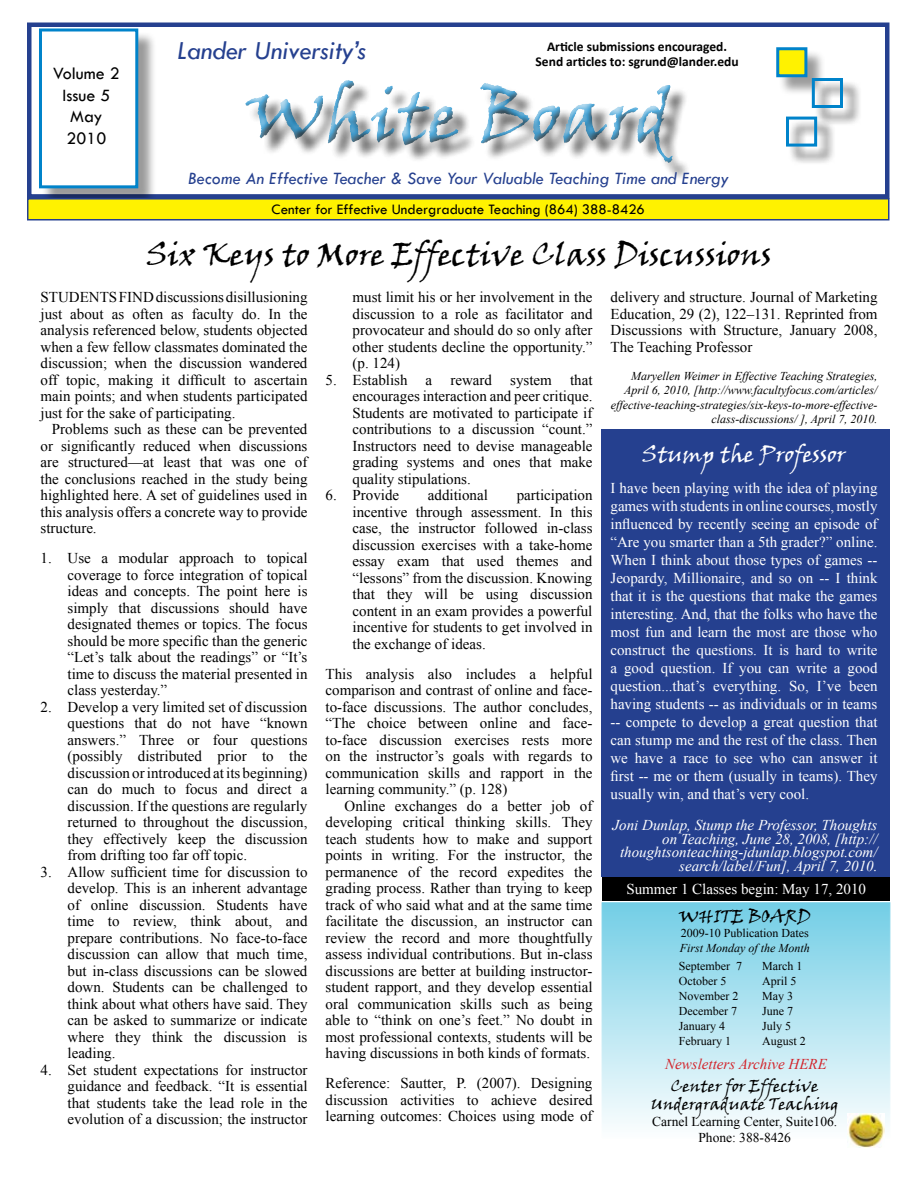
<style>
.page{position:relative;width:918px;height:1188px;background:#fff}
.page>*{position:absolute;margin:0;border:0;box-sizing:border-box;transform-origin:0 0}
.t1{font:31.5px "Viner Hand ITC";color:#000}
.t2{font:italic 27px "Tw Cen";color:#25408f}
.t3{font:22.5px "Viner Hand ITC";color:#fff}
.t4{font:italic 18px "Tw Cen";color:#25408f}
.t5{font:18px/21.6px "Tw Cen";color:#000;text-align:center}
.t6{font:18px "Viner Hand ITC";color:#000}
.t7{font:16.5px/18px "Viner Hand ITC";color:#000;text-align:center}
.t8{font:15px/16.5px "Times New Roman";color:#000;text-align:justify}
.t9{font:15px/18px "Times New Roman";color:#fff;text-align:justify}
.t10{font:italic 15px/13.5px "Times New Roman";color:#fff;text-align:right}
.t11{font:15px "Tw Cen";color:#000}
.t12{font:italic 15px "Times New Roman";color:#d2232a}
.t13{font:700 13.5px/15px "Calibri";color:#000;text-align:center}
.t14{font:13.5px/16.5px "Times New Roman";color:#000;text-align:center}
.t15{font:italic 12px/14.4px "Times New Roman";color:#000;text-align:right}
.t16{font:12px/15px "Times New Roman";color:#000}
</style>
<div class="page">
<div style="left:601px;top:430px;width:289px;height:447px;background:#25408f"></div>
<div style="left:602px;top:902px;width:288px;height:236px;background:linear-gradient(to bottom,#72cee6,#fbfdfe);border:1px solid #72cee6"></div>
<div style="left:27px;top:22px;width:863px;height:177px;background:#fff;border:4px solid #25408f"></div>
<div style="left:245px;top:79px;width:429px;height:84px;background:#000;opacity:.75"></div>
<div style="left:41px;top:31px;width:116px;height:176px;background:#000;opacity:.4"></div>
<div style="left:39px;top:28px;width:99px;height:160px;background:#fff;border:3px solid #0083ca"></div>
<div style="left:778px;top:50px;width:48px;height:46px;background:#000;opacity:.39"></div>
<div style="left:776px;top:47px;width:31px;height:30px;background:#fff200;border:3px solid #0083ca"></div>
<div style="left:814px;top:80px;width:48px;height:47px;background:#000;opacity:.75"></div>
<div style="left:812px;top:78px;width:31px;height:30px;border:3px solid #0083ca"></div>
<div style="left:788px;top:119px;width:48px;height:46px;background:#000;opacity:.75"></div>
<div style="left:786px;top:117px;width:31px;height:30px;border:3px solid #0083ca"></div>
<div style="left:27px;top:198px;width:863px;height:22px;background:#fff200;border:2px solid #25408f"></div>
<img style="left:848px;top:1113px;width:36px;height:35px">
<div style="left:602px;top:878px;width:288px;height:23px;background:#000"></div>
<p class="t5" style="left:53px;top:63px;width:68px">Volume 2<br>Issue 5<br>May<br>2010</p>
<h2 class="t2" style="left:177px;top:34px;width:191px">Lander University’s</h2>
<p class="t13" style="left:536px;top:38px;width:205px">Article submissions encouraged.<br>Send articles to: sgrund@lander.edu</p>
<p class="t4" style="left:188px;top:168px;width:542px">Become An Effective Teacher &amp; Save Your Valuable Teaching Time and Energy</p>
<p class="t11" style="left:272px;top:201px;width:375px">Center for Effective Undergraduate Teaching (864) 388-8426</p>
<h1 class="t1" style="left:146px;top:235px;width:627px">Six Keys to More Effective Class Discussions</h1>
<p class="t8" style="left:41px;top:289px;width:269px">Students find discussions disillusioning just about as often as faculty do. In the analysis referenced below, students objected when a few fellow classmates dominated the discussion; when the discussion wandered off topic, making it difficult to ascertain main points; and when students participated just for the sake of participating.</p>
<p class="t8" style="left:41px;top:421px;width:269px;text-indent:11px">Problems such as these can be prevented or significantly reduced when discussions are structured—at least that was one of the conclusions reached in the study being highlighted here. A set of guidelines used in this analysis offers a concrete way to provide structure.</p>
<p class="t8" style="left:68px;top:550px;width:242px;text-indent:-27px">1. Use a modular approach to topical coverage to force integration of topical ideas and concepts. The point here is simply that discussions should have designated themes or topics. The focus should be more specific than the generic “Let’s talk about the readings” or “It’s time to discuss the material presented in class yesterday.”</p>
<p class="t8" style="left:68px;top:698px;width:242px;text-indent:-27px">2. Develop a very limited set of discussion questions that do not have “known answers.” Three or four questions (possibly distributed prior to the discussion or introduced at its beginning) can do much to focus and direct a discussion. If the questions are regularly returned to throughout the discussion, they effectively keep the discussion from drifting too far off topic.</p>
<p class="t8" style="left:68px;top:863px;width:242px;text-indent:-27px">3. Allow sufficient time for discussion to develop. This is an inherent advantage of online discussion. Students have time to review, think about, and prepare contributions. No face-to-face discussion can allow that much time, but in-class discussions can be slowed down. Students can be challenged to think about what others have said. They can be asked to summarize or indicate where they think the discussion is leading.</p>
<p class="t8" style="left:68px;top:1061px;width:242px;text-indent:-27px">4. Set student expectations for instructor guidance and feedback. “It is essential that students take the lead role in the evolution of a discussion; the instructor</p>
<p class="t8" style="left:353px;top:289px;width:242px">must limit his or her involvement in the discussion to a role as facilitator and provocateur and should do so only after other students decline the opportunity.” (p. 124)</p>
<p class="t8" style="left:353px;top:371px;width:242px;text-indent:-27px">5. Establish a reward system that encourages interaction and peer critique.<br>Students are motivated to participate if contributions to a discussion “count.” Instructors need to devise manageable grading systems and ones that make quality stipulations.</p>
<p class="t8" style="left:326px;top:487px;width:75px">6. Provide</p>
<p class="t8" style="left:428px;top:487px;width:61px">additional</p>
<p class="t8" style="left:353px;top:487px;width:242px;text-indent:164px">participation incentive through assessment. In this case, the instructor followed in-class discussion exercises with a take-home essay exam that used themes and “lessons” from the discussion. Knowing that they will be using discussion content in an exam provides a powerful incentive for students to get involved in the exchange of ideas.</p>
<p class="t8" style="left:326px;top:665px;width:269px">This analysis also includes a helpful comparison and contrast of online and face&shy;to-face discussions. The author concludes, “The choice between online and face&shy;to-face discussion exercises rests more on the instructor’s goals with regards to communication skills and rapport in the learning community.” (p. 128)</p>
<p class="t8" style="left:326px;top:797px;width:269px;text-indent:19px">Online exchanges do a better job of developing critical thinking skills. They teach students how to make and support points in writing. For the instructor, the permanence of the record expedites the grading process. Rather than trying to keep track of who said what and at the same time facilitate the discussion, an instructor can review the record and more thoughtfully assess individual contributions. But in-class discussions are better at building instructor&shy;student rapport, and they develop essential oral communication skills such as being able to “think on one’s feet.” No doubt in most professional contexts, students will be having discussions in both kinds of formats.</p>
<p class="t8" style="left:326px;top:1075px;width:269px">Reference: Sautter, P. (2007). Designing discussion activities to achieve desired learning outcomes: Choices using mode of</p>
<p class="t8" style="left:611px;top:289px;width:269px">delivery and structure. Journal of Marketing Education, 29 (2), 122–131. Reprinted from Discussions with Structure, January 2008, The Teaching Professor</p>
<p class="t15" style="left:611px;top:368px;width:268px">Maryellen Weimer in Effective Teaching Strategies, April 6, 2010, [http://www.facultyfocus.com/articles/ effective-teaching-strategies/six-keys-to-more-effective&shy;class-discussions/ ], April 7, 2010.</p>
<h3 class="t3" style="left:642px;top:440px;width:205px">Stump the Professor</h3>
<p class="t9" style="left:610px;top:479px;width:269px">I have been playing with the idea of playing games with students in online courses, mostly influenced by recently seeing an episode of “Are you smarter than a 5th grader?” online.<br>When I think about those types of games -- Jeopardy, Millionaire, and so on -- I think that it is the questions that make the games interesting. And, that the folks who have the most fun and learn the most are those who construct the questions. It is hard to write a good question. If you can write a good question...that’s everything. So, I’ve been having students -- as individuals or in teams -- compete to develop a great question that can stump me and the rest of the class. Then we have a race to see who can answer it first -- me or them (usually in teams). They usually win, and that’s very cool.</p>
<p class="t10" style="left:613px;top:818px;width:266px">Joni Dunlap, Stump the Professor, Thoughts on Teaching, June 28, 2008, [http:// thoughtsonteaching-jdunlap.blogspot.com/ search/label/Fun], April 7, 2010.</p>
<p class="t9" style="left:626px;top:880px;width:241px">Summer 1 Classes begin: May 17, 2010</p>
<p class="t6" style="left:679px;top:906px;width:134px">WHITE BOARD</p>
<p class="t16" style="left:681px;top:926px;width:129px">2009-10 Publication Dates</p>
<p class="t15" style="left:680px;top:941px;width:131px">First Monday of the Month</p>
<p class="t16" style="left:762px;top:958px;width:45px">March 1<br>April 5<br>May 3<br>June 7<br>July 5<br>August 2</p>
<p class="t16" style="left:679px;top:958px;width:65px">September 7<br>October 5<br>November 2<br>December 7<br>January 4<br>February 1</p>
<p class="t12" style="left:665px;top:1054px;width:163px">Newsletters Archive HERE</p>
<p class="t7" style="left:651px;top:1077px;width:190px">Center for Effective<br>Undergraduate Teaching</p>
<p class="t14" style="left:652px;top:1113px;width:187px">Carnel Learning Center, Suite106.<br>Phone: 388-8426</p>
</div>
